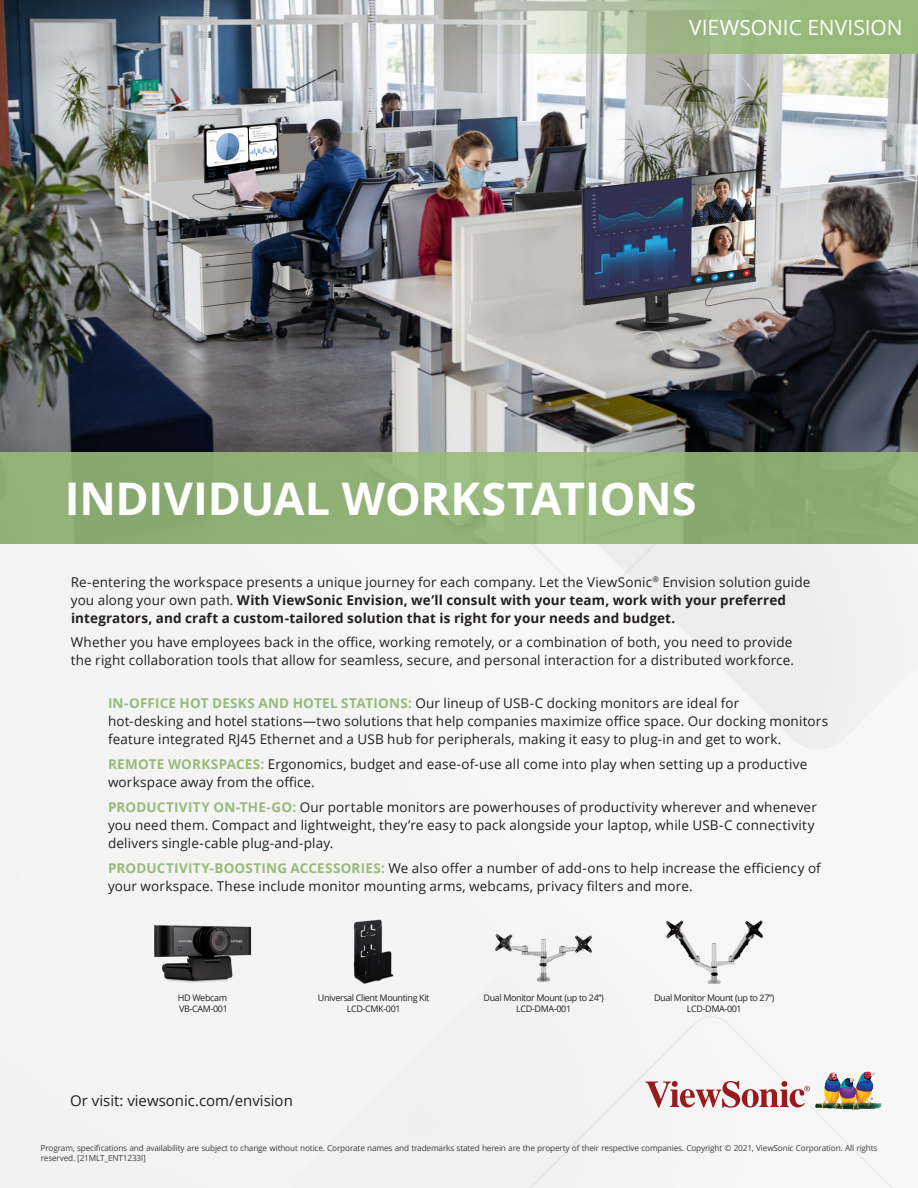
<style>
.page{position:relative;width:918px;height:1188px;background:#fff}
.page>*{position:absolute;margin:0;border:0;box-sizing:border-box;transform-origin:0 0}
.t1{font:700 45px "Open Sans";letter-spacing:-.01em;color:#fff}
.t2{font:21px "Open Sans";letter-spacing:-.005em;color:#fff}
.Legal{font:15px "Open Sans";color:#231f20}
.SPECS_-_21{font:13.5px/18px "Open Sans";letter-spacing:.01em;color:#231f20}
.Body-21{font:700 13.5px/18px "Open Sans";letter-spacing:.01em;color:#231f20}
.Body-21-2{font:13.5px/18px "Open Sans";letter-spacing:.01em;color:#231f20}
.Legal-2{font:9px/10.8px "Open Sans";letter-spacing:-.04em;color:#231f20;text-align:center}
.LEGAL_-_21{font:8.25px/9.9px "Open Sans";letter-spacing:-.02em;color:#413f41}
.s1{font-weight:400}
.s2{font-weight:700;color:#97ba7a}
</style>
<div class="page">
<div style="left:0;top:544px;width:918px;height:644px;background:#f4f4f4"></div>
<img style="left:0;top:0;width:918px;height:452px">
<svg style="left:645px;top:1081px;width:165px;height:27px"></svg>
<img style="left:815px;top:1071px;width:52px;height:39px">
<div style="left:0;top:452px;width:918px;height:92px;background:linear-gradient(to right,#90b076,#91b177)"></div>
<svg style="left:384px;top:0;width:11px;height:54px"></svg>
<svg style="left:395px;top:0;width:523px;height:54px;background:#aec29e"></svg>
<img style="left:151px;top:906px;width:103px;height:79px">
<img style="left:339px;top:917px;width:68px;height:68px">
<img style="left:662px;top:906px;width:104px;height:79px">
<img style="left:492px;top:906px;width:104px;height:79px">
<p class="t2" style="left:689px;top:13px;width:215px">VIEWSONIC ENVISION</p>
<h1 class="t1" style="left:65px;top:467px;width:633px">INDIVIDUAL WORKSTATIONS</h1>
<p class="Body-21" style="left:71px;top:572px;width:741px"><span class="s1">Re-entering the workspace presents a unique journey for each company. Let the ViewSonic</span><sup>®</sup> <span class="s1">Envision solution guide you along your own path.</span> With ViewSonic Envision, we’ll consult with your team, work with your preferred integrators, and craft a custom-tailored solution that is right for your needs and budget.</p>
<p class="Body-21-2" style="left:71px;top:633px;width:725px">Whether you have employees back in the office, working remotely, or a combination of both, you need to provide the right collaboration tools that allow for seamless, secure, and personal interaction for a distributed workforce.</p>
<p class="SPECS_-_21" style="left:108px;top:694px;width:722px"><span class="s2">IN-OFFICE HOT DESKS AND HOTEL STATIONS:</span> Our lineup of USB-C docking monitors are ideal for<br>hot-desking and hotel stations—two solutions that help companies maximize office space. Our docking monitors feature integrated RJ45 Ethernet and a USB hub for peripherals, making it easy to plug-in and get to work.</p>
<p class="SPECS_-_21" style="left:108px;top:755px;width:701px"><span class="s2">REMOTE WORKSPACES:</span> Ergonomics, budget and ease-of-use all come into play when setting up a productive workspace away from the office.</p>
<p class="SPECS_-_21" style="left:108px;top:798px;width:710px"><span class="s2">PRODUCTIVITY ON-THE-GO:</span> Our portable monitors are powerhouses of productivity wherever and whenever you need them. Compact and lightweight, they’re easy to pack alongside your laptop, while USB-C connectivity delivers single-cable plug-and-play.</p>
<p class="SPECS_-_21" style="left:108px;top:858px;width:714px"><span class="s2">PRODUCTIVITY-BOOSTING ACCESSORIES:</span> We also offer a number of add-ons to help increase the efficiency of your workspace. These include monitor mounting arms, webcams, privacy filters and more.</p>
<p class="Legal-2" style="left:178px;top:993px;width:51px;text-align:left">HD Webcam<br>VB-CAM-001</p>
<p class="Legal-2" style="left:318px;top:993px;width:113px">Universal Client Mounting Kit<br>LCD-CMK-001</p>
<p class="Legal-2" style="left:654px;top:993px;width:122px">Dual Monitor Mount (up to 27”)<br>LCD-DMA-001</p>
<p class="Legal-2" style="left:483px;top:993px;width:122px">Dual Monitor Mount (up to 24”)<br>LCD-DMA-001</p>
<p class="Legal" style="left:70px;top:1091px;width:224px">Or visit: viewsonic.com/envision</p>
<p class="LEGAL_-_21" style="left:41px;top:1143px;width:838px">Program, specifications and availability are subject to change without notice. Corporate names and trademarks stated herein are the property of their respective companies. Copyright © 2021, ViewSonic Corporation. All rights reserved. [21MLT_ENT1233l]</p>
</div>
